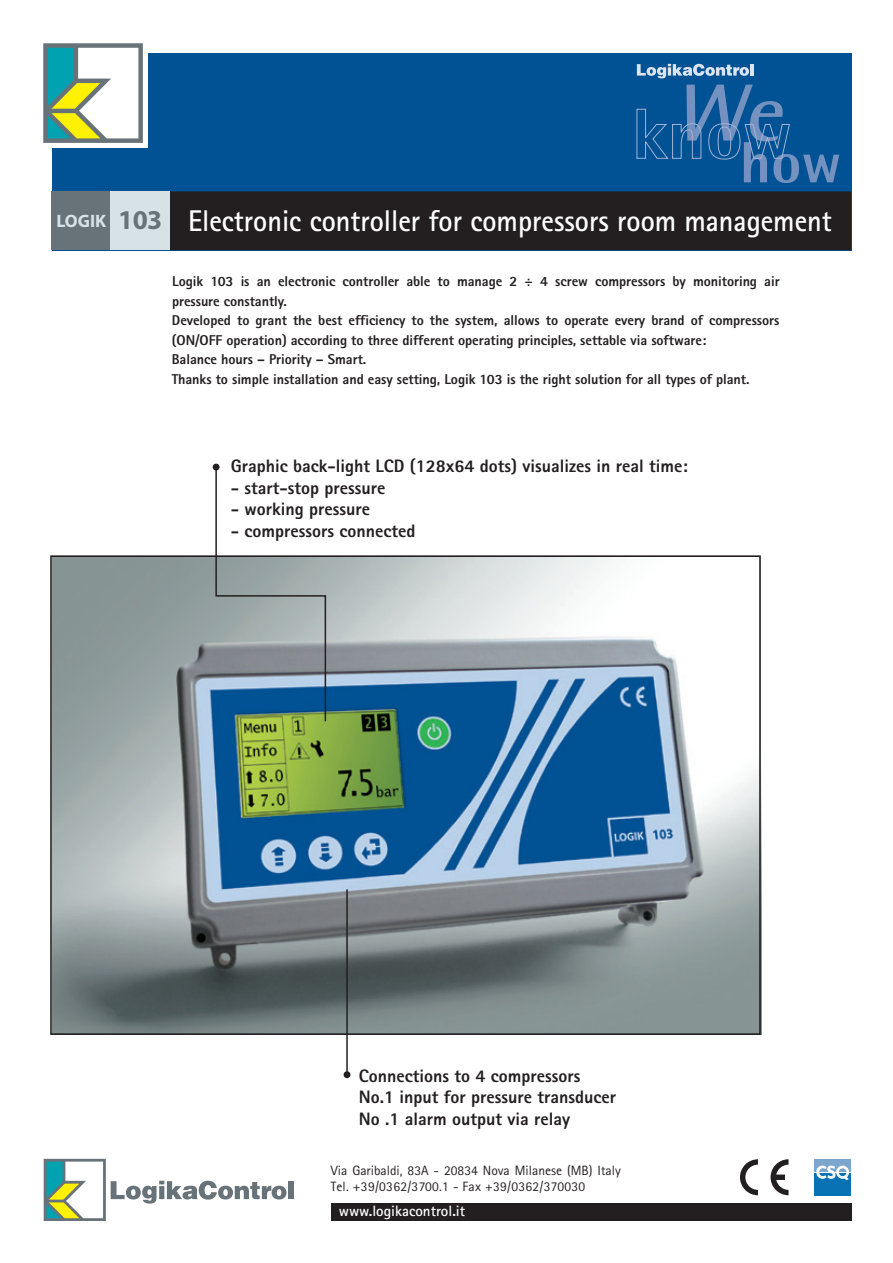
<style>
.page{position:relative;width:893px;height:1263px;background:#fff}
.page>*{position:absolute;margin:0;border:0;box-sizing:border-box;transform-origin:0 0}
.t1{font:700 30px "Rotis Sans Serif";color:#fff;scale:.94 1}
.t2{font:800 18px/21.6px "Rotis Sans Serif";color:#231f20}
.t3{font:700 15px "Rotis Sans Serif";color:#fff}
.t4{font:800 14.25px/19.5px "Rotis Sans Serif";letter-spacing:-.005em;color:#231f20}
.t5{font:13.5px/16.2px "Rotis Sans Serif";color:#231f20}
.s1{font-family:"Myriad";font-size:18px;color:#d7e2e7}
.s2{font-family:"Myriad";font-size:27.3px;color:#677379}
</style>
<div class="page">
<div style="left:52px;top:53px;width:799px;height:197px;background:#005294"></div>
<svg style="left:636px;top:85px;width:203px;height:98px"></svg>
<svg style="left:637px;top:64px;width:112px;height:14px"></svg>
<hr style="left:750px;top:64px;width:4px;height:12px;background:#dde3f0">
<div style="left:331px;top:1203px;width:520px;height:18px;background:#231f20"></div>
<svg style="left:740px;top:1159px;width:18px;height:36px"></svg>
<svg style="left:771px;top:1159px;width:18px;height:36px"></svg>
<div style="left:289px;top:1181px;width:5px;height:18px;background:#677379"></div>
<svg style="left:44px;top:1159px;width:242px;height:62px"></svg>
<svg style="left:814px;top:1195px;width:37px;height:1px"></svg>
<div style="left:814px;top:1159px;width:37px;height:12px;background:#7da6cd"></div>
<div style="left:814px;top:1173px;width:37px;height:22px;background:#0772b4"></div>
<svg style="left:816px;top:1165px;width:33px;height:15px"></svg>
<div style="left:43px;top:43px;width:105px;height:105px;background:#fff"></div>
<svg style="left:43px;top:43px;width:100px;height:100px"></svg>
<div style="left:170px;top:191px;width:681px;height:59px;background:#231f20"></div>
<div style="left:52px;top:191px;width:59px;height:59px;background:#677379"></div>
<div style="left:111px;top:191px;width:59px;height:59px;background:#d7e2e7"></div>
<img style="left:53px;top:558px;width:705px;height:474px">
<div style="left:213px;top:464px;width:7px;height:6px;background:#231f20;border-radius:50%"></div>
<hr style="left:346px;top:889px;width:2px;height:186px;background:#231f20">
<div style="left:344px;top:1071px;width:6px;height:7px;background:#231f20;border-radius:50%"></div>
<svg style="left:215px;top:466px;width:112px;height:257px"></svg>
<h1 class="t1" style="left:56px;top:202px;width:826px"><span class="s1">LOGIK</span> <span class="s2">103</span> Electronic controller for compressors room management</h1>
<p class="t4" style="left:172px;top:271px;width:609px">Logik 103 is an electronic controller able to manage 2 ÷ 4 screw compressors by monitoring air pressure constantly.<br>Developed to grant the best efficiency to the system, allows to operate every brand of compressors (ON/OFF operation) according to three different operating principles, settable via software:<br>Balance hours – Priority – Smart.<br>Thanks to simple installation and easy setting, Logik 103 is the right solution for all types of plant.</p>
<p class="t2" style="left:231px;top:455px;width:458px">Graphic back-light LCD (128x64 dots) visualizes in real time:</p>
<p class="t2" style="left:231px;top:477px;width:156px">- start-stop pressure</p>
<p class="t2" style="left:231px;top:498px;width:141px">- working pressure</p>
<p class="t2" style="left:231px;top:520px;width:186px">- compressors connected</p>
<p class="t2" style="left:359px;top:1065px;width:259px">Connections to 4 compressors<br>No.1 input for pressure transducer<br>No .1 alarm output via relay</p>
<p class="t5" style="left:331px;top:1162px;width:291px">Via Garibaldi, 83A - 20834 Nova Milanese (MB) Italy<br>Tel. +39/0362/3700.1 - Fax +39/0362/370030</p>
<p class="t3" style="left:339px;top:1202px;width:128px">www.logikacontrol.it</p>
</div>
